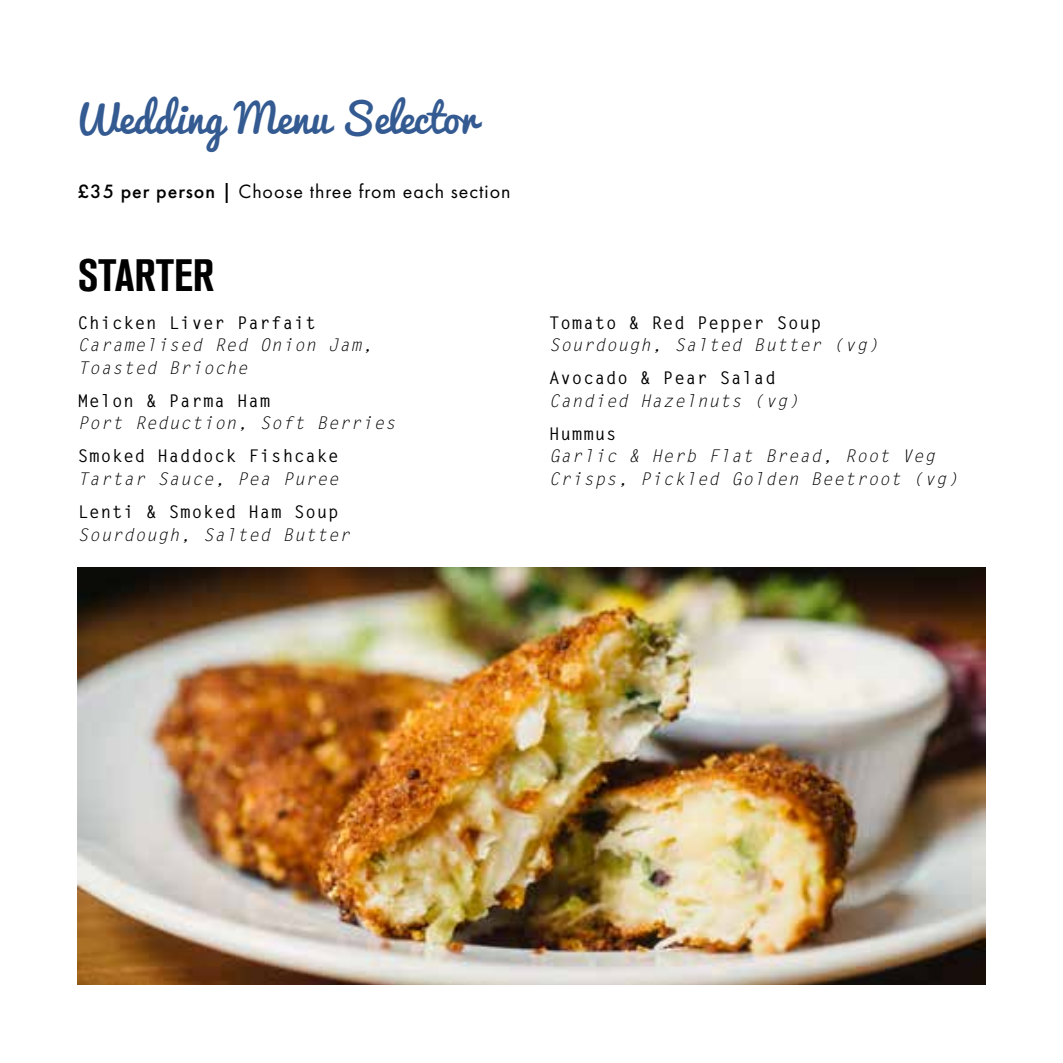
<style>
.page{position:relative;width:1063px;height:1063px;background:#fff}
.page>*{position:absolute;margin:0;border:0;box-sizing:border-box;transform-origin:0 0}
.t1{font:700 condensed 45px "Akzidenz Grotesk BQ";color:#000}
.t2{font:40px "Pacifico";color:#345a92}
.t3{font:20px "Futura PT";letter-spacing:.05em;color:#000}
.t4{font:italic 17.5px/22.5px "Letter Gothic Std";letter-spacing:.05em;color:#000}
.t5{font:700 17.5px "Letter Gothic Std";letter-spacing:.05em;color:#000}
.s1{font-weight:500}
</style>
<div class="page">
<img style="left:78px;top:568px;width:907px;height:417px">
<h2 class="t2" style="left:73px;top:83px;width:406px">Wedding Menu Selector</h2>
<p class="t3" style="left:78px;top:179px;width:434px"><span class="s1">£35 per person |</span> Choose three from each section</p>
<h1 class="t1" style="left:78px;top:249px;width:138px">STARTER</h1>
<p class="t5" style="left:78px;top:312px;width:240px">Chicken Liver Parfait</p>
<p class="t4" style="left:78px;top:334px;width:296px">Caramelised Red Onion Jam,<br>Toasted Brioche</p>
<p class="t5" style="left:78px;top:390px;width:194px">Melon &amp; Parma Ham</p>
<p class="t4" style="left:78px;top:412px;width:319px">Port Reduction, Soft Berries</p>
<p class="t5" style="left:78px;top:445px;width:262px">Smoked Haddock Fishcake</p>
<p class="t4" style="left:78px;top:468px;width:262px">Tartar Sauce, Pea Puree</p>
<p class="t5" style="left:78px;top:501px;width:262px">Lenti &amp; Smoked Ham Soup</p>
<p class="t4" style="left:78px;top:524px;width:274px">Sourdough, Salted Butter</p>
<p class="t5" style="left:549px;top:312px;width:274px">Tomato &amp; Red Pepper Soup</p>
<p class="t4" style="left:549px;top:334px;width:331px">Sourdough, Salted Butter (vg)</p>
<p class="t5" style="left:549px;top:367px;width:228px">Avocado &amp; Pear Salad</p>
<p class="t4" style="left:549px;top:390px;width:251px">Candied Hazelnuts (vg)</p>
<p class="t5" style="left:549px;top:423px;width:69px">Hummus</p>
<p class="t4" style="left:549px;top:446px;width:410px">Garlic &amp; Herb Flat Bread, Root Veg<br>Crisps, Pickled Golden Beetroot (vg)</p>
</div>
